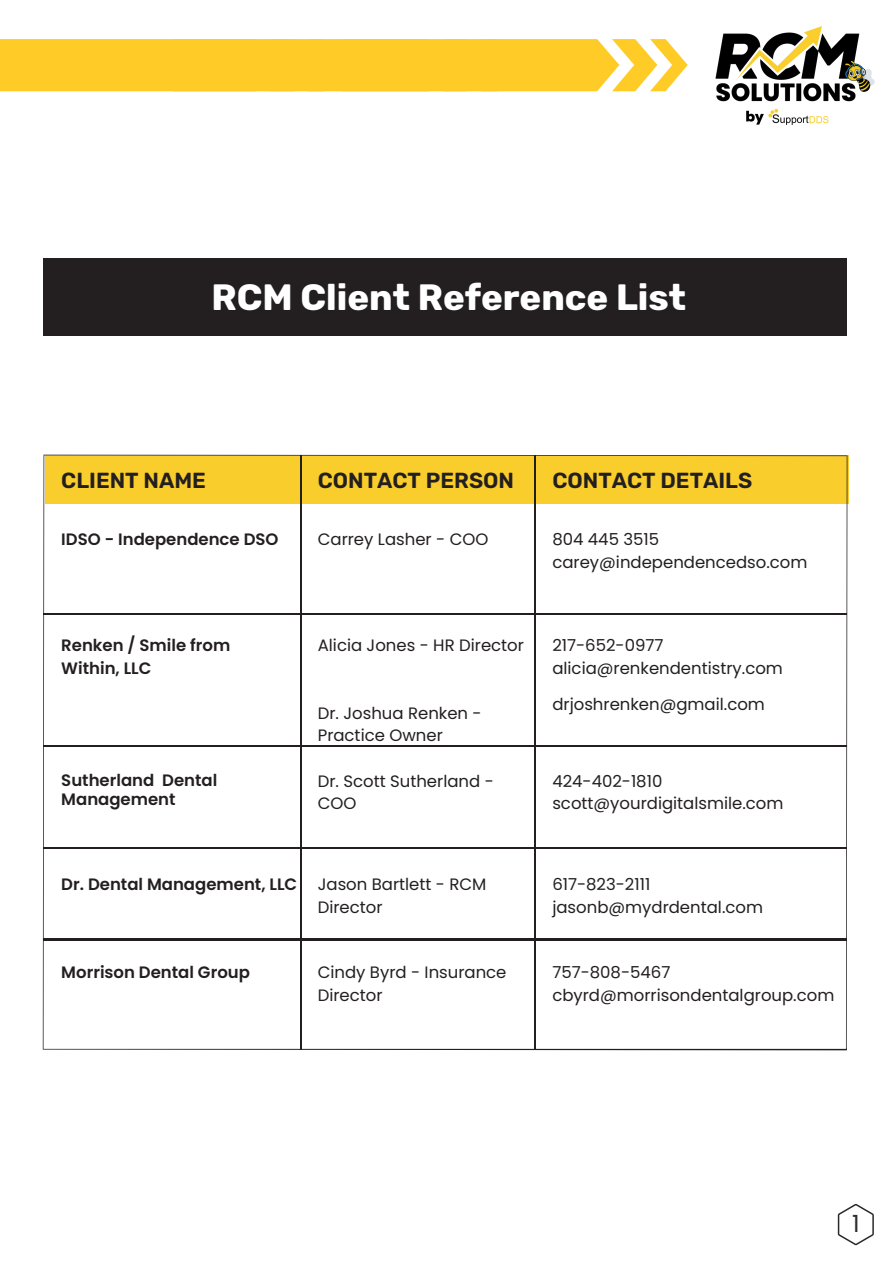
<style>
.page{position:relative;width:894px;height:1264px;background:#fff}
.page>*{position:absolute;margin:0;border:0;box-sizing:border-box;transform-origin:0 0}
.t1{font:700 36.45px "Rubik";color:#fff}
.t2{font:23.7px "Poppins";color:#2e2e2a}
.t3{font:600 21.75px "Rubik";color:#231f20}
.t4{font:16.5px/22.5px "Poppins";color:#231f20}
.t5{font:600 16.5px/19.2px "Poppins";color:#231f20}
</style>
<div class="page">
<div style="left:44px;top:258px;width:802px;height:78px;background:#231f20"></div>
<svg style="left:43px;top:454px;width:804px;height:596px"></svg>
<hr style="left:300px;top:455px;width:1px;height:594px;background:#231f20">
<hr style="left:534px;top:455px;width:1px;height:594px;background:#231f20">
<hr style="left:43px;top:613px;width:803px;height:1px;background:#231f20">
<hr style="left:43px;top:745px;width:803px;height:1px;background:#231f20">
<hr style="left:43px;top:847px;width:803px;height:1px;background:#231f20">
<hr style="left:43px;top:938px;width:803px;height:2px;background:#231f20">
<img style="left:715px;top:26px;width:160px;height:99px">
<svg style="left:0;top:39px;width:687px;height:52px;background:#ffce33"></svg>
<svg style="left:837px;top:1204px;width:36px;height:41px"></svg>
<p class="t1" style="left:211px;top:276px;width:476px">RCM Client Reference List</p>
<p class="t3" style="left:61px;top:467px;width:146px">CLIENT NAME</p>
<h3 class="t3" style="left:318px;top:467px;width:198px">CONTACT PERSON</h3>
<p class="t3" style="left:552px;top:467px;width:201px">CONTACT DETAILS</p>
<h1 class="t5" style="left:61px;top:529px;width:219px">IDSO - Independence DSO</h1>
<p class="t4" style="left:318px;top:528px;width:172px">Carrey Lasher - COO</p>
<h3 class="t4" style="left:552px;top:528px;width:256px">804 445 3515 carey@independencedso.com</h3>
<p class="t5" style="left:61px;top:634px;width:170px;line-height:22.5px">Renken / Smile from<br>Within, LLC</p>
<p class="t4" style="left:318px;top:634px;width:208px">Alicia Jones - HR Director</p>
<p class="t4" style="left:552px;top:634px;width:112px">217-652-0977</p>
<p class="t4" style="left:552px;top:656px;width:232px">alicia@renkendentistry.com</p>
<h3 class="t4" style="left:318px;top:701px;width:165px">Dr. Joshua Renken -<br>Practice Owner</h3>
<p class="t4" style="left:552px;top:693px;width:214px">drjoshrenken@gmail.com</p>
<p class="t5" style="left:61px;top:770px;width:157px">Sutherland Dental<br>Management</p>
<h3 class="t4" style="left:318px;top:769px;width:177px">Dr. Scott Sutherland -<br>COO</h3>
<p class="t4" style="left:552px;top:769px;width:232px">424-402-1810 scott@yourdigitalsmile.com</p>
<h2 class="t5" style="left:61px;top:874px;width:237px">Dr. Dental Management, LLC</h2>
<h2 class="t4" style="left:318px;top:873px;width:170px">Jason Bartlett - RCM<br>Director</h2>
<p class="t4" style="left:552px;top:873px;width:212px">617-823-2111 jasonb@mydrdental.com</p>
<p class="t5" style="left:61px;top:962px;width:190px">Morrison Dental Group</p>
<h2 class="t4" style="left:318px;top:960px;width:190px">Cindy Byrd - Insurance<br>Director</h2>
<p class="t4" style="left:552px;top:960px;width:283px">757-808-5467 cbyrd@morrisondentalgroup.com</p>
<h3 class="t2" style="left:852px;top:1207px;width:9px">1</h3>
</div>
